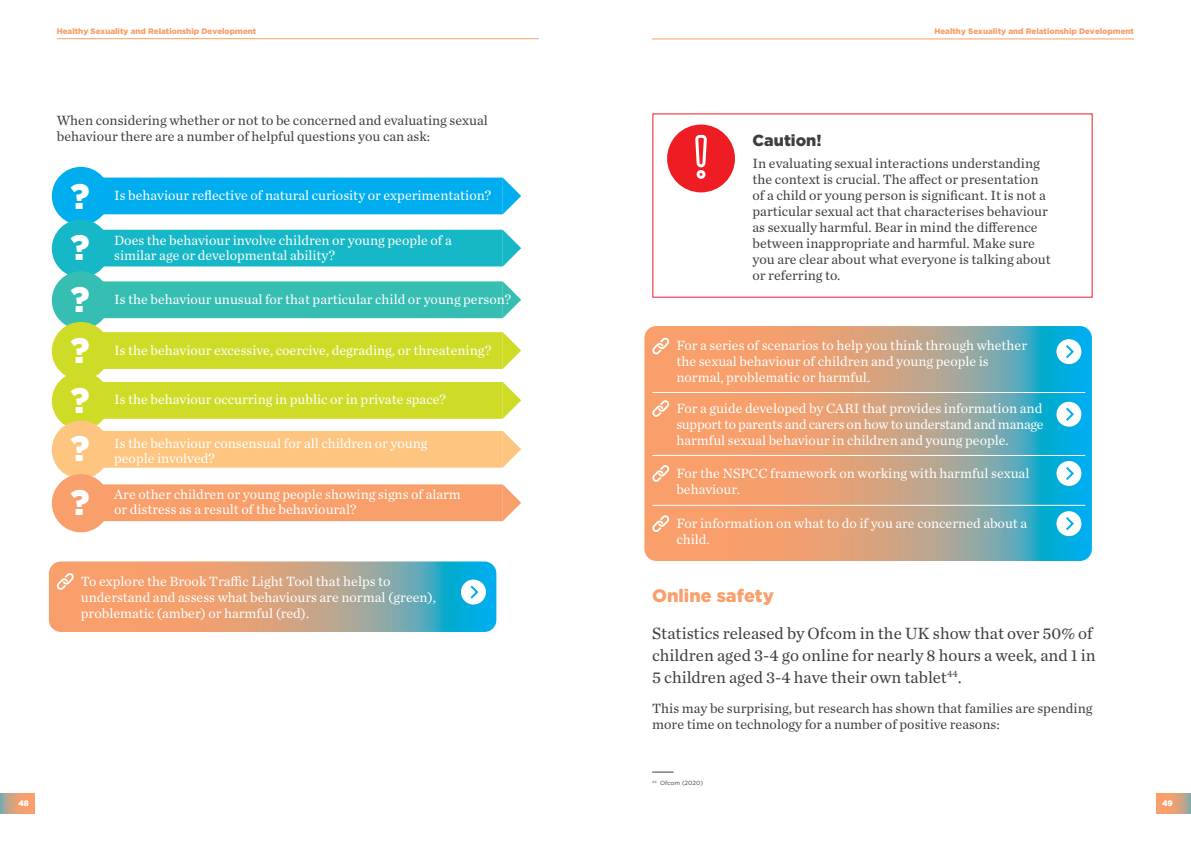
<style>
.page{position:relative;width:1191px;height:842px;background:#fff}
.page>*{position:absolute;margin:0;border:0;box-sizing:border-box;transform-origin:0 0}
.t1{font:900 35.4px "Gotham";color:#fff}
.t2{font:900 18px "Gotham";color:#f89f6b}
.t3{font:17px/22px "Chronicle Text G1";color:#3e3e3f}
.t4{font:900 16px "Gotham";color:#3e3e3f}
.t5{font:14px/16px "Chronicle Text G1";color:#fff}
.t6{font:14px/16px "Chronicle Text G1";color:#3e3e3f}
.t7{font:900 8px "Gotham";color:#f89f6b}
.t8{font:900 8px "Gotham";color:#fff}
.t9{font:6px "Gotham";color:#3e3e3f}
</style>
<div class="page">
<svg style="left:1157px;top:794px;width:34px;height:20px"></svg>
<svg style="left:0;top:794px;width:34px;height:20px"></svg>
<div style="left:52px;top:167px;width:58px;height:58px;background:#00aeef;border-radius:50%"></div>
<div style="left:52px;top:219px;width:58px;height:59px;background:#16b7c6;border-radius:50%"></div>
<div style="left:52px;top:271px;width:58px;height:58px;background:#36beb3;border-radius:50%"></div>
<div style="left:52px;top:322px;width:58px;height:58px;background:#cfdc27;border-radius:50%"></div>
<div style="left:52px;top:372px;width:58px;height:58px;background:#cfdc27;border-radius:50%"></div>
<div style="left:52px;top:421px;width:58px;height:58px;background:#fdc580;border-radius:50%"></div>
<div style="left:52px;top:474px;width:58px;height:58px;background:#f89f6b;border-radius:50%"></div>
<div style="left:55px;top:178px;width:466px;height:36px;background:#00aeef"></div>
<div style="left:103px;top:230px;width:418px;height:37px;background:#16b7c6"></div>
<div style="left:103px;top:281px;width:418px;height:37px;background:#36beb3"></div>
<div style="left:103px;top:332px;width:418px;height:37px;background:#cfdc27"></div>
<div style="left:103px;top:382px;width:418px;height:37px;background:#cfdc27"></div>
<div style="left:103px;top:431px;width:418px;height:37px;background:#fdc580"></div>
<div style="left:103px;top:484px;width:418px;height:37px;background:#f89f6b"></div>
<svg style="left:49px;top:561px;width:447px;height:71px;background:#b9a68f"></svg>
<svg style="left:652px;top:772px;width:21px;height:1px"></svg>
<div style="left:667px;top:125px;width:68px;height:67px;background:#ee1d23;border-radius:50%"></div>
<div style="left:696px;top:170px;width:9px;height:9px;border:3px solid #fff;border-radius:50%"></div>
<svg style="left:695px;top:134px;width:12px;height:34px"></svg>
<svg style="left:644px;top:326px;width:447px;height:235px;background:#b7a48c"></svg>
<hr style="left:652px;top:392px;width:433px;height:1px;background:#fff">
<hr style="left:652px;top:455px;width:433px;height:1px;background:#fff">
<hr style="left:652px;top:505px;width:433px;height:1px;background:#fff">
<div style="left:1056px;top:339px;width:25px;height:25px;background:#fff;border-radius:50%"></div>
<div style="left:1056px;top:402px;width:25px;height:25px;background:#fff;border-radius:50%"></div>
<div style="left:1056px;top:461px;width:25px;height:25px;background:#fff;border-radius:50%"></div>
<div style="left:1056px;top:511px;width:25px;height:25px;background:#fff;border-radius:50%"></div>
<svg style="left:1066px;top:345px;width:8px;height:14px"></svg>
<svg style="left:1066px;top:407px;width:8px;height:14px"></svg>
<svg style="left:1066px;top:467px;width:8px;height:13px"></svg>
<svg style="left:1066px;top:517px;width:8px;height:14px"></svg>
<svg style="left:652px;top:337px;width:17px;height:18px"></svg>
<svg style="left:652px;top:400px;width:17px;height:17px"></svg>
<svg style="left:652px;top:465px;width:17px;height:17px"></svg>
<svg style="left:652px;top:515px;width:17px;height:17px"></svg>
<hr style="left:57px;top:39px;width:482px;height:1px;background:#f89f6b">
<hr style="left:652px;top:39px;width:482px;height:1px;background:#f89f6b">
<p class="t7" style="left:57px;top:27px;width:201px">Healthy Sexuality and Relationship Development</p>
<p class="t7" style="left:934px;top:27px;width:201px">Healthy Sexuality and Relationship Development</p>
<p class="t6" style="left:57px;top:111px;width:432px">When considering whether or not to be concerned and evaluating sexual behaviour there are a number of helpful questions you can ask:</p>
<p class="t1" style="left:70px;top:176px;width:21px">?</p>
<p class="t1" style="left:70px;top:227px;width:21px">?</p>
<p class="t1" style="left:70px;top:279px;width:21px">?</p>
<p class="t1" style="left:70px;top:330px;width:21px">?</p>
<p class="t1" style="left:70px;top:380px;width:21px">?</p>
<p class="t1" style="left:70px;top:428px;width:21px">?</p>
<p class="t1" style="left:70px;top:482px;width:21px">?</p>
<p class="t5" style="left:114px;top:186px;width:378px">Is behaviour reflective of natural curiosity or experimentation?</p>
<p class="t5" style="left:114px;top:232px;width:339px;line-height:14.6px">Does the behaviour involve children or young people of a similar age or developmental ability?</p>
<p class="t5" style="left:114px;top:290px;width:398px">Is the behaviour unusual for that particular child or young person?</p>
<p class="t5" style="left:114px;top:341px;width:379px">Is the behaviour excessive, coercive, degrading, or threatening?</p>
<p class="t5" style="left:114px;top:391px;width:333px">Is the behaviour occurring in public or in private space?</p>
<p class="t5" style="left:114px;top:435px;width:315px;line-height:14.6px">Is the behaviour consensual for all children or young people involved?</p>
<p class="t5" style="left:114px;top:487px;width:348px;line-height:14.6px">Are other children or young people showing signs of alarm or distress as a result of the behavioural?</p>
<p class="t5" style="left:81px;top:572px;width:357px">To explore the Brook Traffic Light Tool that helps to understand and assess what behaviours are normal (green), problematic (amber) or harmful (red).</p>
<p class="t4" style="left:752px;top:131px;width:70px">Caution!</p>
<p class="t6" style="left:752px;top:155px;width:300px">In evaluating sexual interactions understanding the context is crucial. The affect or presentation of a child or young person is significant. It is not a particular sexual act that characterises behaviour as sexually harmful. Bear in mind the difference between inappropriate and harmful. Make sure you are clear about what everyone is talking about or referring to.</p>
<p class="t5" style="left:676px;top:337px;width:352px">For a series of scenarios to help you think through whether the sexual behaviour of children and young people is normal, problematic or harmful.</p>
<p class="t5" style="left:676px;top:399px;width:369px;text-align:justify">For a guide developed by CARI that provides information and support to parents and carers on how to understand and manage harmful sexual behaviour in children and young people.</p>
<p class="t5" style="left:676px;top:464px;width:354px">For the NSPCC framework on working with harmful sexual behaviour.</p>
<p class="t5" style="left:676px;top:515px;width:352px">For information on what to do if you are concerned about a child.</p>
<p class="t2" style="left:652px;top:586px;width:123px">Online safety</p>
<p class="t3" style="left:652px;top:621px;width:445px">Statistics released by Ofcom in the UK show that over 50% of children aged 3-4 go online for nearly 8 hours a week, and 1 in<br>5 children aged 3-4 have their own tablet<sup>44</sup>.</p>
<p class="t6" style="left:652px;top:700px;width:442px">This may be surprising, but research has shown that families are spending more time on technology for a number of positive reasons:</p>
<p class="t9" style="left:652px;top:779px;width:52px"><sup>44</sup> Ofcom (2020)</p>
<p class="t8" style="left:18px;top:799px;width:12px">48</p>
<p class="t8" style="left:1162px;top:799px;width:12px">49</p>
</div>
